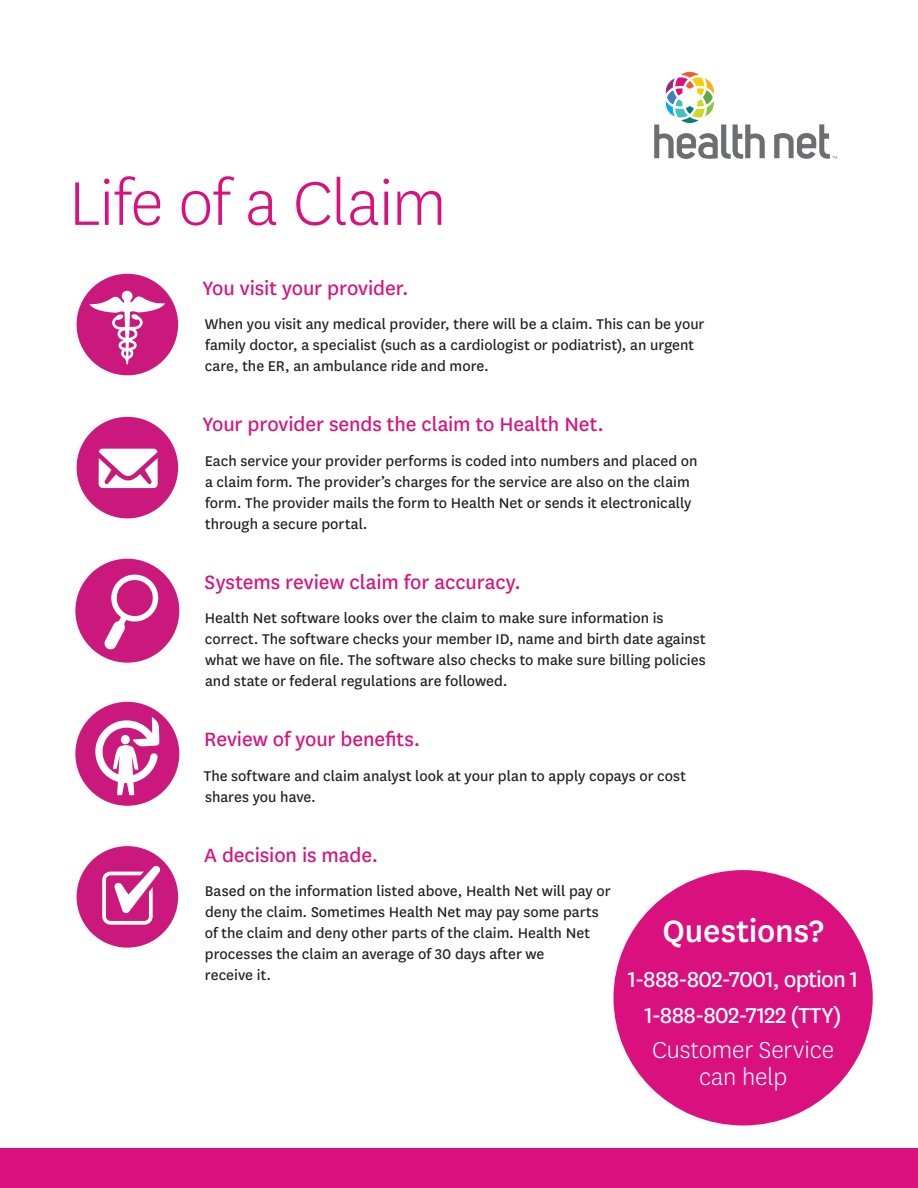
<style>
.page{position:relative;width:918px;height:1188px;background:#fff}
.page>*{position:absolute;margin:0;border:0;box-sizing:border-box;transform-origin:0 0}
.t1{font:300 72px "Centene Sans";letter-spacing:-.015em;color:#d9107d}
.t2{font:500 36px "Centene Sans";letter-spacing:-.005em;color:#fff}
.t3{font:300 27px/27px "Centene Sans";letter-spacing:-.005em;color:#fff;text-align:center}
.t4{font:25.35px/36px "Centene Sans";letter-spacing:-.03em;color:#fff;text-align:center}
.t5{font:22.5px "Centene Sans";letter-spacing:-.005em;color:#d9107d}
.t6{font:16.5px/21px "Centene Sans";color:#231f20}
</style>
<div class="page">
<img style="left:654px;top:71px;width:183px;height:88px">
<div style="left:0;top:1149px;width:918px;height:39px;background:#d9107d"></div>
<div style="left:77px;top:274px;width:101px;height:101px;background:#ca187d;border-radius:50%"></div>
<div style="left:77px;top:417px;width:101px;height:101px;background:#ca187d;border-radius:50%"></div>
<div style="left:75px;top:559px;width:104px;height:104px;background:#ca187d;border-radius:50%"></div>
<div style="left:75px;top:702px;width:104px;height:104px;background:#ca187d;border-radius:50%"></div>
<div style="left:77px;top:846px;width:101px;height:102px;background:#ca187d;border-radius:50%"></div>
<div style="left:614px;top:870px;width:259px;height:255px;background:#d9107d;border-radius:50%"></div>
<svg style="left:89px;top:291px;width:76px;height:73px"></svg>
<svg style="left:99px;top:449px;width:59px;height:39px"></svg>
<svg style="left:104px;top:574px;width:55px;height:76px"></svg>
<svg style="left:93px;top:717px;width:66px;height:78px"></svg>
<div style="left:121px;top:735px;width:9px;height:9px;background:#fff;border-radius:50%"></div>
<svg style="left:102px;top:865px;width:59px;height:60px"></svg>
<h1 class="t1" style="left:69px;top:158px;width:379px">Life of a Claim</h1>
<h2 class="t5" style="left:202px;top:273px;width:208px">You visit your provider.</h2>
<p class="t6" style="left:205px;top:313px;width:501px">When you visit any medical provider, there will be a claim. This can be your family doctor, a specialist (such as a cardiologist or podiatrist), an urgent care, the ER, an ambulance ride and more.</p>
<h2 class="t5" style="left:202px;top:409px;width:403px">Your provider sends the claim to Health Net.</h2>
<p class="t6" style="left:205px;top:449px;width:494px">Each service your provider performs is coded into numbers and placed on a claim form. The provider’s charges for the service are also on the claim form. The provider mails the form to Health Net or sends it electronically through a secure portal.</p>
<h2 class="t5" style="left:205px;top:567px;width:318px">Systems review claim for accuracy.</h2>
<p class="t6" style="left:205px;top:607px;width:503px">Health Net software looks over the claim to make sure information is correct. The software checks your member ID, name and birth date against what we have on file. The software also checks to make sure billing policies and state or federal regulations are followed.</p>
<h2 class="t5" style="left:204px;top:724px;width:217px">Review of your benefits.</h2>
<p class="t6" style="left:204px;top:764px;width:484px">The software and claim analyst look at your plan to apply copays or cost shares you have.</p>
<h2 class="t5" style="left:204px;top:840px;width:176px">A decision is made.</h2>
<p class="t6" style="left:205px;top:880px;width:408px">Based on the information listed above, Health Net will pay or deny the claim. Sometimes Health Net may pay some parts of the claim and deny other parts of the claim. Health Net processes the claim an average of 30 days after we<br>receive it.</p>
<h2 class="t2" style="left:662px;top:906px;width:163px">Questions?</h2>
<p class="t4" style="left:628px;top:960px;width:232px">1-888-802-7001, option 1<br>1-888-802-7122 (TTY)</p>
<p class="t3" style="left:652px;top:1035px;width:183px">Customer Service can help</p>
</div>
